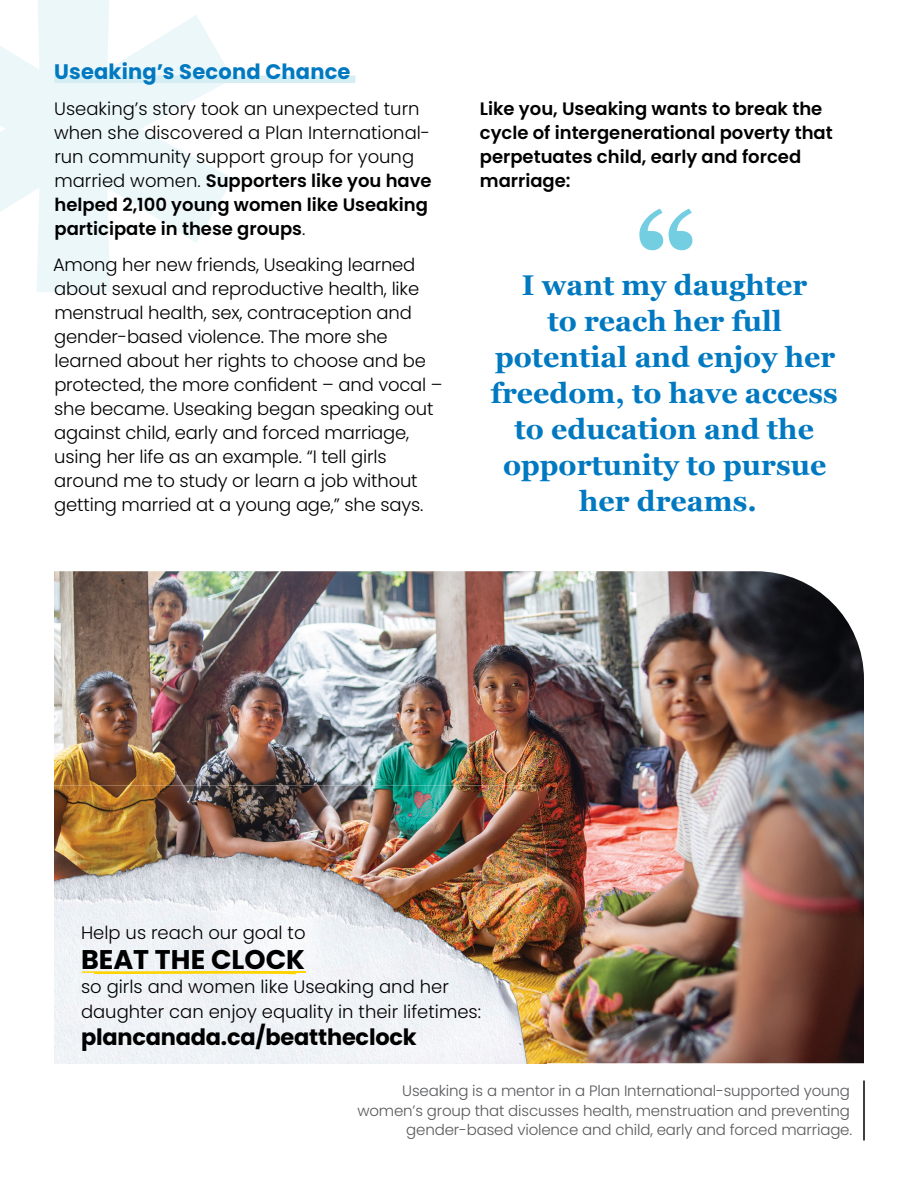
<style>
.page{position:relative;width:918px;height:1188px;background:#fff}
.page>*{position:absolute;margin:0;border:0;box-sizing:border-box;transform-origin:0 0}
.t1{font:700 28.5px/36px "Georgia";color:#0079c1;text-align:center}
.t2{font:700 27px "Poppins";color:#000}
.t3{font:700 22.5px "Poppins";letter-spacing:-.01em;color:#000}
.t4{font:700 21px "Poppins";letter-spacing:.005em;color:#0079c1}
.t5{font:300 18px/24px "Poppins";letter-spacing:-.01em;color:#000}
.t6{font:600 18px/24px "Poppins";color:#000}
.t7{font:300 15px/19.5px "Poppins";letter-spacing:-.01em;color:#58595b;text-align:right}
.s1{font-weight:600}
</style>
<div class="page">
<svg style="left:0;top:0;width:233px;height:292px;fill:#ecf7fa"></svg>
<div style="left:54px;top:76px;width:301px;height:7px;background:#d5eef4"></div>
<img style="left:54px;top:571px;width:810px;height:492px">
<hr style="left:863px;top:1081px;width:2px;height:60px;background:#000">
<svg style="left:639px;top:209px;width:53px;height:41px"></svg>
<img style="left:54px;top:786px;width:492px;height:277px">
<svg style="left:81px;top:971px;width:227px;height:4px"></svg>
<p class="t4" style="left:54px;top:60px;width:298px">Useaking’s Second Chance</p>
<p class="t5" style="left:54px;top:97px;width:379px">Useaking’s story took an unexpected turn when she discovered a Plan International&shy;run community support group for young married women. <span class="s1">Supporters like you have helped 2,100 young women like Useaking participate in these groups</span>.</p>
<p class="t5" style="left:53px;top:253px;width:391px">Among her new friends, Useaking learned about sexual and reproductive health, like menstrual health, sex, contraception and gender-based violence. The more she learned about her rights to choose and be protected, the more confident – and vocal – she became. Useaking began speaking out against child, early and forced marriage, using her life as an example. “I tell girls around me to study or learn a job without getting married at a young age,” she says.</p>
<p class="t6" style="left:480px;top:97px;width:354px">Like you, Useaking wants to break the cycle of intergenerational poverty that perpetuates child, early and forced marriage:</p>
<h1 class="t1" style="left:491px;top:266px;width:348px">I want my daughter<br>to reach her full potential and enjoy her freedom, to have access to education and the opportunity to pursue her dreams.</h1>
<p class="t5" style="left:81px;top:921px;width:226px">Help us reach our goal to</p>
<h2 class="t2" style="left:81px;top:944px;width:226px">BEAT THE CLOCK</h2>
<p class="t5" style="left:81px;top:974px;width:402px;line-height:25.5px">so girls and women like Useaking and her daughter can enjoy equality in their lifetimes:</p>
<p class="t3" style="left:81px;top:1024px;width:337px">plancanada.ca/beattheclock</p>
<p class="t7" style="left:357px;top:1081px;width:496px">Useaking is a mentor in a Plan International-supported young women’s group that discusses health, menstruation and preventing gender-based violence and child, early and forced marriage.</p>
</div>
